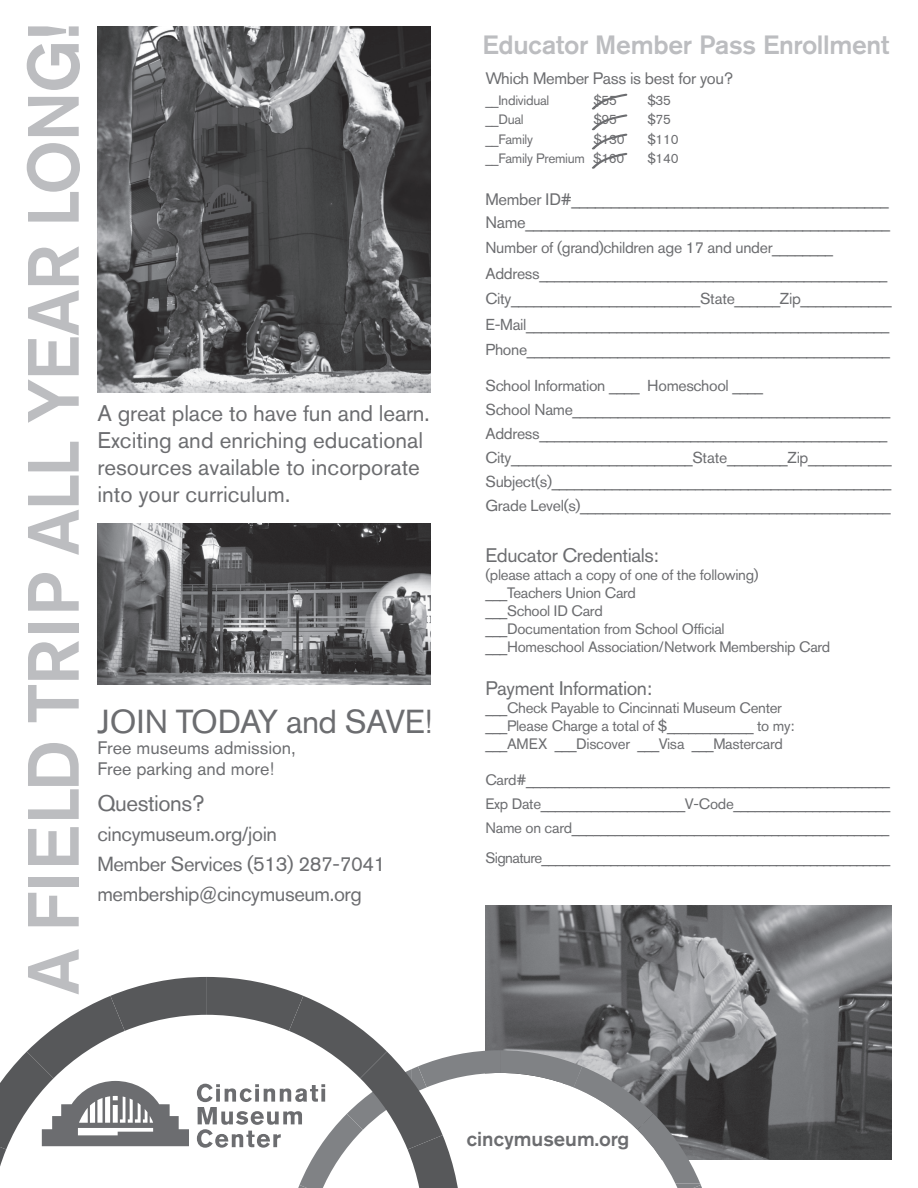
<style>
.page{position:relative;width:918px;height:1188px;background:#fff}
.page>*{position:absolute;margin:0;border:0;box-sizing:border-box;transform-origin:0 0}
.t1{font:33px "Akzidenz Grotesk BE";letter-spacing:-.02em;color:#6c6d70}
.t2{font:500 26.25px "Akzidenz Grotesk BE";letter-spacing:-.01em;color:#bcbdc0}
.t3{font:22.5px/27px "Akzidenz Grotesk BE";color:#6c6d70}
.t4{font:22.5px "Akzidenz Grotesk BE";letter-spacing:-.02em;color:#6c6d70}
.t5{font:20.25px/30px "Akzidenz Grotesk BE";letter-spacing:-.02em;color:#6c6d70}
.t6{font:500 20.25px "Akzidenz Grotesk BE";color:#6c6d70}
.t7{font:19.5px "Akzidenz Grotesk BE";letter-spacing:-.02em;color:#6c6d70}
.t8{font:18px/21px "Akzidenz Grotesk BE";color:#6c6d70}
.t9{font:16.5px/22.5px "Akzidenz Grotesk BE";letter-spacing:-.02em;color:#6c6d70}
.t10{font:15.75px/24px "Akzidenz Grotesk BE";letter-spacing:-.02em;color:#6c6d70}
.t11{font:15px/18px "Akzidenz Grotesk BE";letter-spacing:-.02em;color:#6c6d70}
.t12{font:15px "Akzidenz Grotesk BE";letter-spacing:-.04em;color:#6c6d70}
.t13{font:13.5px "Akzidenz Grotesk BE";letter-spacing:-.02em;color:#6c6d70}
</style>
<div class="page">
<img style="left:485px;top:906px;width:407px;height:254px">
<svg style="left:28px;top:893px;width:51px;height:33px"></svg>
<div style="left:28px;top:877px;width:51px;height:10px;background:#bcbdc0"></div>
<svg style="left:28px;top:827px;width:51px;height:38px"></svg>
<svg style="left:28px;top:743px;width:51px;height:76px"></svg>
<svg style="left:28px;top:641px;width:51px;height:81px"></svg>
<div style="left:28px;top:623px;width:51px;height:10px;background:#bcbdc0"></div>
<svg style="left:28px;top:573px;width:51px;height:38px"></svg>
<svg style="left:28px;top:442px;width:51px;height:113px"></svg>
<svg style="left:28px;top:246px;width:51px;height:177px"></svg>
<svg style="left:27px;top:143px;width:53px;height:79px"></svg>
<svg style="left:28px;top:97px;width:51px;height:39px"></svg>
<svg style="left:27px;top:44px;width:53px;height:46px"></svg>
<svg style="left:28px;top:26px;width:51px;height:10px"></svg>
<svg style="left:0;top:949px;width:717px;height:239px"></svg>
<img style="left:97px;top:27px;width:333px;height:365px">
<img style="left:97px;top:523px;width:334px;height:162px">
<svg style="left:591px;top:93px;width:37px;height:76px"></svg>
<h3 class="t3" style="left:97px;top:399px;width:334px">A great place to have fun and learn.<br>Exciting and enriching educational resources available to incorporate into your curriculum.</h3>
<h1 class="t1" style="left:97px;top:702px;width:337px">JOIN TODAY and SAVE!</h1>
<p class="t8" style="left:97px;top:737px;width:200px">Free museums admission,<br>Free parking and more!</p>
<h3 class="t4" style="left:97px;top:790px;width:109px">Questions?</h3>
<p class="t5" style="left:97px;top:819px;width:290px">cincymuseum.org/join<br>Member Services (513) 287-7041 membership@cincymuseum.org</p>
<h2 class="t2" style="left:482px;top:28px;width:408px">Educator Member Pass Enrollment</h2>
<p class="t9" style="left:485px;top:67px;width:249px">Which Member Pass is best for you?</p>
<p class="t13" style="left:485px;top:92px;width:65px">__Individual</p>
<p class="t13" style="left:593px;top:92px;width:25px">$55</p>
<p class="t13" style="left:647px;top:92px;width:25px">$35</p>
<p class="t13" style="left:485px;top:112px;width:40px">__Dual</p>
<p class="t13" style="left:593px;top:112px;width:25px">$95</p>
<p class="t13" style="left:647px;top:112px;width:25px">$75</p>
<p class="t13" style="left:485px;top:131px;width:49px">__Family</p>
<p class="t13" style="left:593px;top:131px;width:33px">$130</p>
<p class="t13" style="left:647px;top:131px;width:33px">$110</p>
<p class="t13" style="left:485px;top:151px;width:140px">__Family Premium $160</p>
<p class="t13" style="left:647px;top:151px;width:33px">$140</p>
<p class="t9" style="left:485px;top:188px;width:406px">Member ID#________________________________________<br>Name______________________________________________</p>
<p class="t10" style="left:485px;top:235px;width:408px;line-height:25.5px">Number of (grand)children age 17 and under________ Address______________________________________________ City_________________________State______Zip____________ E-Mail________________________________________________ Phone________________________________________________</p>
<p class="t10" style="left:485px;top:374px;width:408px">School Information ____ Homeschool ____<br>School Name__________________________________________ Address______________________________________________ City________________________State________Zip___________ Subject(s)_____________________________________________ Grade Level(s)_________________________________________</p>
<p class="t7" style="left:485px;top:543px;width:175px">Educator Credentials:</p>
<p class="t11" style="left:485px;top:566px;width:346px">(please attach a copy of one of the following) ___Teachers Union Card<br>___School ID Card<br>___Documentation from School Official<br>___Homeschool Association/Network Membership Card</p>
<p class="t7" style="left:485px;top:677px;width:168px">Payment Information:</p>
<p class="t11" style="left:485px;top:699px;width:310px">___Check Payable to Cincinnati Museum Center ___Please Charge a total of $____________ to my: ___AMEX ___Discover ___Visa ___Mastercard</p>
<p class="t11" style="left:485px;top:768px;width:407px;line-height:24px;text-align:justify">Card#___________________________________________________ Exp Date____________________V-Code______________________ Name on card_____________________________________________</p>
<p class="t12" style="left:485px;top:849px;width:407px">Signature___________________________________________________</p>
<p class="t6" style="left:467px;top:1127px;width:164px">cincymuseum.org</p>
</div>
